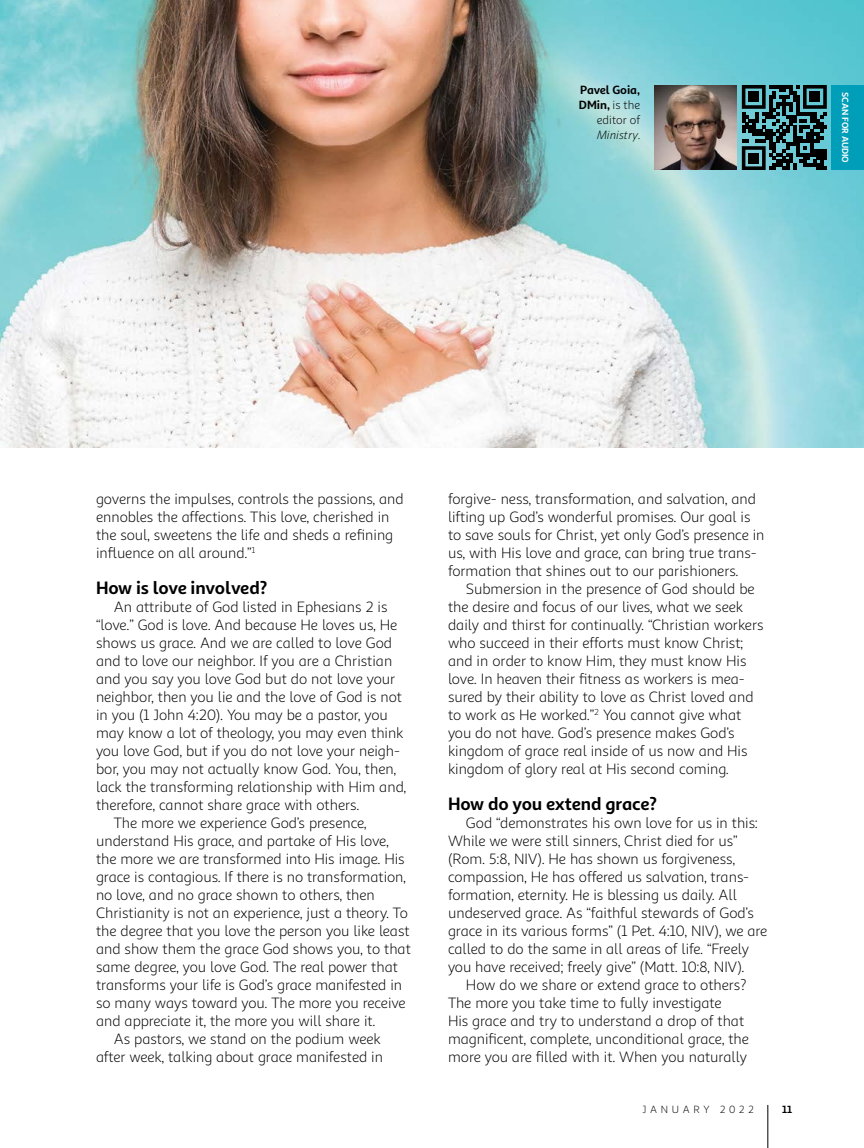
<style>
.page{position:relative;width:864px;height:1148px;background:#fff}
.page>*{position:absolute;margin:0;border:0;box-sizing:border-box;transform-origin:0 0}
.t1{font:700 18px "Sana Sans Alt";letter-spacing:-.005em;color:#000}
.t2{font:15px/18px "Sana Sans Alt";letter-spacing:-.005em;color:#000}
.t3{font:12px/15px "Sana Sans Alt";color:#000;text-align:justify}
.t4{font:700 12px "Sana Sans Alt";letter-spacing:-.01em;color:#000}
.t5{font:10.5px "Sana Sans Alt";letter-spacing:.35em;color:#000}
.t6{font:700 10.5px "Sana Sans Alt";color:#000}
.t7{font:700 9px "Sana Sans Alt";color:#fff}
.s1{font-weight:700}
.s2{font-style:italic}
</style>
<div class="page">
<img style="left:0;top:0;width:864px;height:447px">
<hr style="left:768px;top:1104px;width:1px;height:44px;background:#000">
<div style="left:832px;top:85px;width:32px;height:85px;background:#009eb9"></div>
<svg style="left:742px;top:85px;width:85px;height:85px;background:#2d5459"></svg>
<div style="left:749px;top:92px;width:10px;height:10px;background:#000"></div>
<div style="left:810px;top:92px;width:10px;height:10px;background:#000"></div>
<div style="left:749px;top:153px;width:10px;height:10px;background:#000"></div>
<img style="left:655px;top:85px;width:81px;height:85px">
<p class="t4" style="left:580px;top:82px;width:61px">Pavel Goia,</p>
<p class="t3" style="left:597px;top:97px;width:45px;text-indent:-18px"><span class="s1">DMin,</span> is the editor of <span class="s2">Ministry</span>.</p>
<p class="t7" style="left:851px;top:92px;width:72px;rotate:90deg">SCAN FOR AUDIO</p>
<p class="t2" style="left:96px;top:490px;width:309px">governs the impulses, controls the passions, and ennobles the affections. This love, cherished in the soul, sweetens the life and sheds a refining influence on all around.”<sup>1</sup></p>
<p class="t1" style="left:96px;top:576px;width:173px">How is love involved?</p>
<p class="t2" style="left:114px;top:598px;width:275px">An attribute of God listed in Ephesians 2 is</p>
<p class="t2" style="left:96px;top:616px;width:303px">“love.” God is love. And because He loves us, He</p>
<p class="t2" style="left:96px;top:634px;width:298px">shows us grace. And we are called to love God</p>
<p class="t2" style="left:96px;top:652px;width:298px">and to love our neighbor. If you are a Christian</p>
<p class="t2" style="left:96px;top:670px;width:301px">and you say you love God but do not love your</p>
<p class="t2" style="left:96px;top:688px;width:308px">neighbor, then you lie and the love of God is not</p>
<p class="t2" style="left:96px;top:706px;width:293px">in you (1 John 4:20). You may be a pastor, you</p>
<p class="t2" style="left:96px;top:724px;width:309px">may know a lot of theology, you may even think</p>
<p class="t2" style="left:96px;top:742px;width:306px">you love God, but if you do not love your neigh-</p>
<p class="t2" style="left:96px;top:760px;width:302px">bor, you may not actually know God. You, then,</p>
<p class="t2" style="left:96px;top:778px;width:312px">lack the transforming relationship with Him and,</p>
<p class="t2" style="left:96px;top:796px;width:265px">therefore, cannot share grace with others.</p>
<p class="t2" style="left:114px;top:814px;width:254px">The more we experience God’s presence,</p>
<p class="t2" style="left:96px;top:832px;width:294px">understand His grace, and partake of His love,</p>
<p class="t2" style="left:96px;top:850px;width:310px">the more we are transformed into His image. His</p>
<p class="t2" style="left:96px;top:868px;width:311px">grace is contagious. If there is no transformation,</p>
<p class="t2" style="left:96px;top:886px;width:280px">no love, and no grace shown to others, then</p>
<p class="t2" style="left:96px;top:904px;width:314px">Christianity is not an experience, just a theory. To</p>
<p class="t2" style="left:96px;top:922px;width:315px">the degree that you love the person you like least</p>
<p class="t2" style="left:96px;top:940px;width:316px">and show them the grace God shows you, to that</p>
<p class="t2" style="left:96px;top:958px;width:303px">same degree, you love God. The real power that</p>
<p class="t2" style="left:96px;top:976px;width:308px">transforms your life is God’s grace manifested in</p>
<p class="t2" style="left:96px;top:994px;width:311px">so many ways toward you. The more you receive</p>
<p class="t2" style="left:96px;top:1012px;width:281px">and appreciate it, the more you will share it.</p>
<p class="t2" style="left:114px;top:1030px;width:268px">As pastors, we stand on the podium week</p>
<p class="t2" style="left:96px;top:1048px;width:289px">after week, talking about grace manifested in</p>
<p class="t2" style="left:448px;top:490px;width:318px">forgive- ness, transformation, and salvation, and lifting up God’s wonderful promises. Our goal is to save souls for Christ, yet only God’s presence in us, with His love and grace, can bring true trans&shy;formation that shines out to our parishioners.</p>
<p class="t2" style="left:448px;top:580px;width:317px;text-indent:18px">Submersion in the presence of God should be the desire and focus of our lives, what we seek daily and thirst for continually. “Christian workers who succeed in their efforts must know Christ; and in order to know Him, they must know His love. In heaven their fitness as workers is mea&shy;sured by their ability to love as Christ loved and to work as He worked.”<sup>2</sup> You cannot give what you do not have. God’s presence makes God’s kingdom of grace real inside of us now and His kingdom of glory real at His second coming.</p>
<p class="t1" style="left:448px;top:792px;width:211px">How do you extend grace?</p>
<p class="t2" style="left:448px;top:814px;width:321px;text-indent:18px">God “demonstrates his own love for us in this:<br>While we were still sinners, Christ died for us” (Rom. 5:8, NIV). He has shown us forgiveness, compassion, He has offered us salvation, trans&shy;formation, eternity. He is blessing us daily. All undeserved grace. As “faithful stewards of God’s grace in its various forms” (1 Pet. 4:10, NIV), we are called to do the same in all areas of life. “Freely you have received; freely give” (Matt. 10:8, NIV).</p>
<p class="t2" style="left:448px;top:976px;width:302px;text-indent:18px">How do we share or extend grace to others?<br>The more you take time to fully investigate<br>His grace and try to understand a drop of that magnificent, complete, unconditional grace, the more you are filled with it. When you naturally</p>
<p class="t5" style="left:643px;top:1102px;width:113px">JANUARY 2022</p>
<p class="t6" style="left:782px;top:1102px;width:12px">11</p>
</div>
